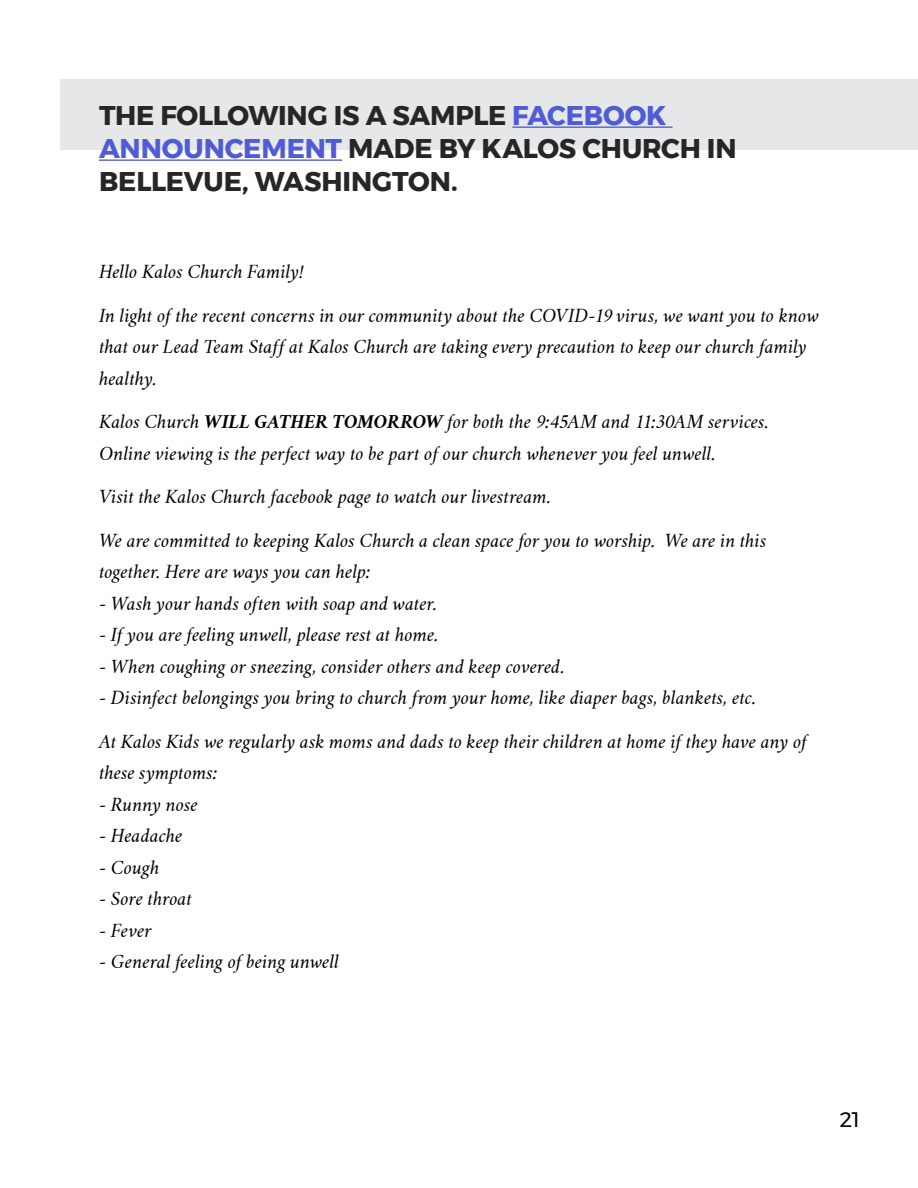
<style>
.page{position:relative;width:918px;height:1188px;background:#fff}
.page>*{position:absolute;margin:0;border:0;box-sizing:border-box;transform-origin:0 0}
.t1{font:700 27px/33px "Montserrat";letter-spacing:-.005em;color:#262626}
.t2{font:21px "Montserrat";color:#000}
.t3{font:italic 18px/31.5px "Crimson Text";color:#000}
.s1{color:#4f5cd6}
.s2{font-weight:700}
</style>
<div class="page">
<div style="left:60px;top:79px;width:858px;height:71px;background:#e6e7e8"></div>
<hr style="left:512px;top:126px;width:161px;height:2px;background:#4f5cd6">
<hr style="left:99px;top:159px;width:243px;height:2px;background:#4f5cd6">
<h1 class="t1" style="left:99px;top:99px;width:639px">THE FOLLOWING IS A SAMPLE <span class="s1">FACEBOOK<br>ANNOUNCEMENT</span> MADE BY KALOS CHURCH IN<br>BELLEVUE, WASHINGTON.</h1>
<p class="t3" style="left:99px;top:257px;width:206px">Hello Kalos Church Family!</p>
<p class="t3" style="left:99px;top:300px;width:721px">In light of the recent concerns in our community about the COVID-19 virus, we want you to know that our Lead Team Staff at Kalos Church are taking every precaution to keep our church family healthy.</p>
<p class="t3" style="left:99px;top:407px;width:672px">Kalos Church <span class="s2">WILL GATHER TOMORROW</span> for both the 9:45AM and 11:30AM services.<br>Online viewing is the perfect way to be part of our church whenever you feel unwell.</p>
<p class="t3" style="left:99px;top:482px;width:454px">Visit the Kalos Church facebook page to watch our livestream.</p>
<p class="t3" style="left:99px;top:525px;width:669px">We are committed to keeping Kalos Church a clean space for you to worship. We are in this together. Here are ways you can help:</p>
<p class="t3" style="left:99px;top:588px;width:340px">- Wash your hands often with soap and water.</p>
<p class="t3" style="left:99px;top:620px;width:341px">- If you are feeling unwell, please rest at home.</p>
<p class="t3" style="left:99px;top:651px;width:467px">- When coughing or sneezing, consider others and keep covered.</p>
<p class="t3" style="left:99px;top:683px;width:659px">- Disinfect belongings you bring to church from your home, like diaper bags, blankets, etc.</p>
<p class="t3" style="left:99px;top:726px;width:710px">At Kalos Kids we regularly ask moms and dads to keep their children at home if they have any of these symptoms:</p>
<p class="t3" style="left:99px;top:789px;width:100px">- Runny nose</p>
<p class="t3" style="left:99px;top:821px;width:85px">- Headache</p>
<p class="t3" style="left:99px;top:852px;width:62px">- Cough</p>
<p class="t3" style="left:99px;top:884px;width:95px">- Sore throat</p>
<p class="t3" style="left:99px;top:915px;width:54px">- Fever</p>
<p class="t3" style="left:99px;top:947px;width:242px">- General feeling of being unwell</p>
<p class="t2" style="left:840px;top:1104px;width:21px">21</p>
</div>
